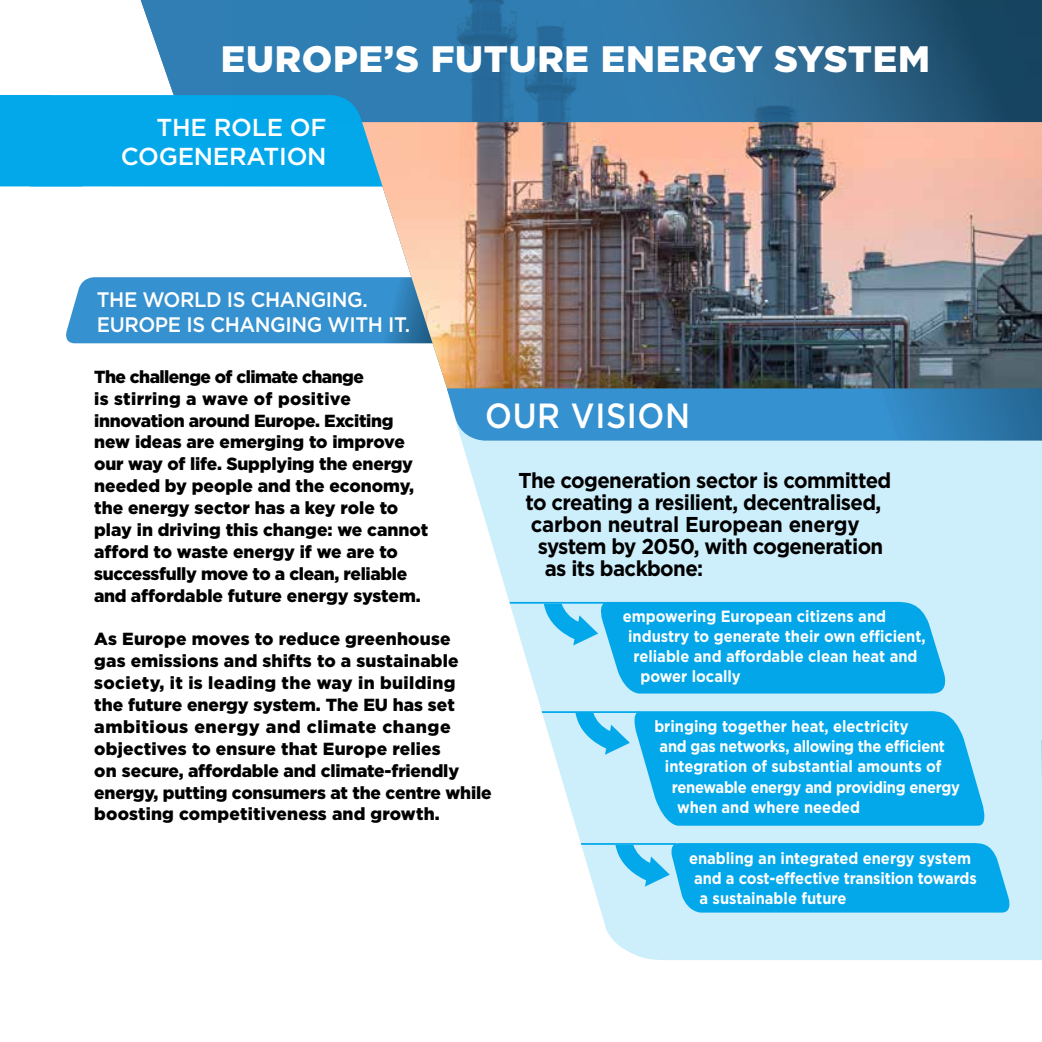
<style>
.page{position:relative;width:1042px;height:1042px;background:#fff}
.page>*{position:absolute;margin:0;border:0;box-sizing:border-box;transform-origin:0 0}
.t1{font:900 36.75px "Gotham";letter-spacing:.02em;color:#fff}
.t2{font:500 35px "Gotham";letter-spacing:.02em;color:#fff;scale:.91 1}
.t3{font:500 24.5px/29.4px "Gotham";letter-spacing:-.01em;color:#fff;text-align:right}
.t4{font:700 21.53px "Gotham";letter-spacing:-.03em;color:#000;scale:.95 1}
.t5{font:700 21.53px "Gotham";letter-spacing:-.01em;color:#000;scale:.95 1}
.t6{font:500 21px/24.5px "Gotham";letter-spacing:-.02em;color:#fff;scale:.95 1}
.t7{font:900 17.5px/21.9px "Gotham";color:#000}
.t8{font:700 16.28px "Gotham";color:#fff;scale:.91 1}
.t9{font:700 16.28px "Gotham";letter-spacing:-.02em;color:#fff;scale:.9 1}
.t10{font:700 16.28px "Gotham";letter-spacing:-.02em;color:#fff;scale:.91 1}
</style>
<div class="page">
<div style="left:66px;top:277px;width:277px;height:66px;background:#3591cf"></div>
<img style="left:343px;top:122px;width:699px;height:266px">
<svg style="left:140px;top:0;width:902px;height:122px;background:#32698c"></svg>
<div style="left:0;top:95px;width:384px;height:92px;background:#03a8eb"></div>
<div style="left:630px;top:440px;width:412px;height:520px;background:#cdeefb"></div>
<svg style="left:447px;top:379px;width:595px;height:61px;background:#397daa"></svg>
<svg style="left:447px;top:388px;width:183px;height:564px"></svg>
<img style="left:233px;top:0;width:714px;height:122px">
<svg style="left:1041px;top:0;width:1px;height:54px"></svg>
<svg style="left:615px;top:843px;width:400px;height:69px;background:#22b2ed"></svg>
<svg style="left:575px;top:711px;width:418px;height:115px;background:#2db6ee"></svg>
<svg style="left:544px;top:602px;width:409px;height:91px;background:#27b3eb"></svg>
<svg style="left:1037px;top:740px;width:5px;height:220px"></svg>
<h1 class="t1" style="left:221px;top:34px;width:711px">EUROPE’S FUTURE ENERGY SYSTEM</h1>
<h3 class="t3" style="left:121px;top:112px;width:207px">THE ROLE OF<br>COGENERATION</h3>
<p class="t6" style="left:97px;top:287px;width:331px">THE WORLD IS CHANGING.<br>EUROPE IS CHANGING WITH IT.</p>
<p class="t7" style="left:94px;top:365px;width:335px">The challenge of climate change<br>is stirring a wave of positive innovation around Europe. Exciting new ideas are emerging to improve our way of life. Supplying the energy needed by people and the economy, the energy sector has a key role to play in driving this change: we cannot afford to waste energy if we are to successfully move to a clean, reliable and affordable future energy system.</p>
<p class="t7" style="left:94px;top:628px;width:399px">As Europe moves to reduce greenhouse<br>gas emissions and shifts to a sustainable society, it is leading the way in building<br>the future energy system. The EU has set ambitious energy and climate change objectives to ensure that Europe relies<br>on secure, affordable and climate-friendly energy, putting consumers at the centre while boosting competitiveness and growth.</p>
<h2 class="t2" style="left:485px;top:392px;width:227px">OUR VISION</h2>
<p class="t4" style="left:518px;top:466px;width:394px">The cogeneration sector is committed</p>
<p class="t4" style="left:525px;top:488px;width:376px">to creating a resilient, decentralised,</p>
<p class="t5" style="left:531px;top:510px;width:348px">carbon neutral European energy</p>
<p class="t4" style="left:538px;top:532px;width:365px">system by 2050, with cogeneration</p>
<p class="t4" style="left:545px;top:554px;width:168px">as its backbone:</p>
<p class="t8" style="left:623px;top:605px;width:291px">empowering European citizens and</p>
<p class="t8" style="left:628px;top:625px;width:328px">industry to generate their own efficient,</p>
<p class="t8" style="left:633px;top:645px;width:314px">reliable and affordable clean heat and</p>
<p class="t8" style="left:640px;top:666px;width:112px">power locally</p>
<p class="t8" style="left:654px;top:715px;width:281px">bringing together heat, electricity</p>
<p class="t9" style="left:659px;top:736px;width:318px">and gas networks, allowing the efficient</p>
<p class="t8" style="left:665px;top:756px;width:305px">integration of substantial amounts of</p>
<p class="t10" style="left:672px;top:776px;width:318px">renewable energy and providing energy</p>
<p class="t8" style="left:677px;top:796px;width:203px">when and where needed</p>
<p class="t8" style="left:689px;top:847px;width:311px">enabling an integrated energy system</p>
<p class="t8" style="left:694px;top:867px;width:312px">and a cost-effective transition towards</p>
<p class="t8" style="left:699px;top:888px;width:163px">a sustainable future</p>
</div>
